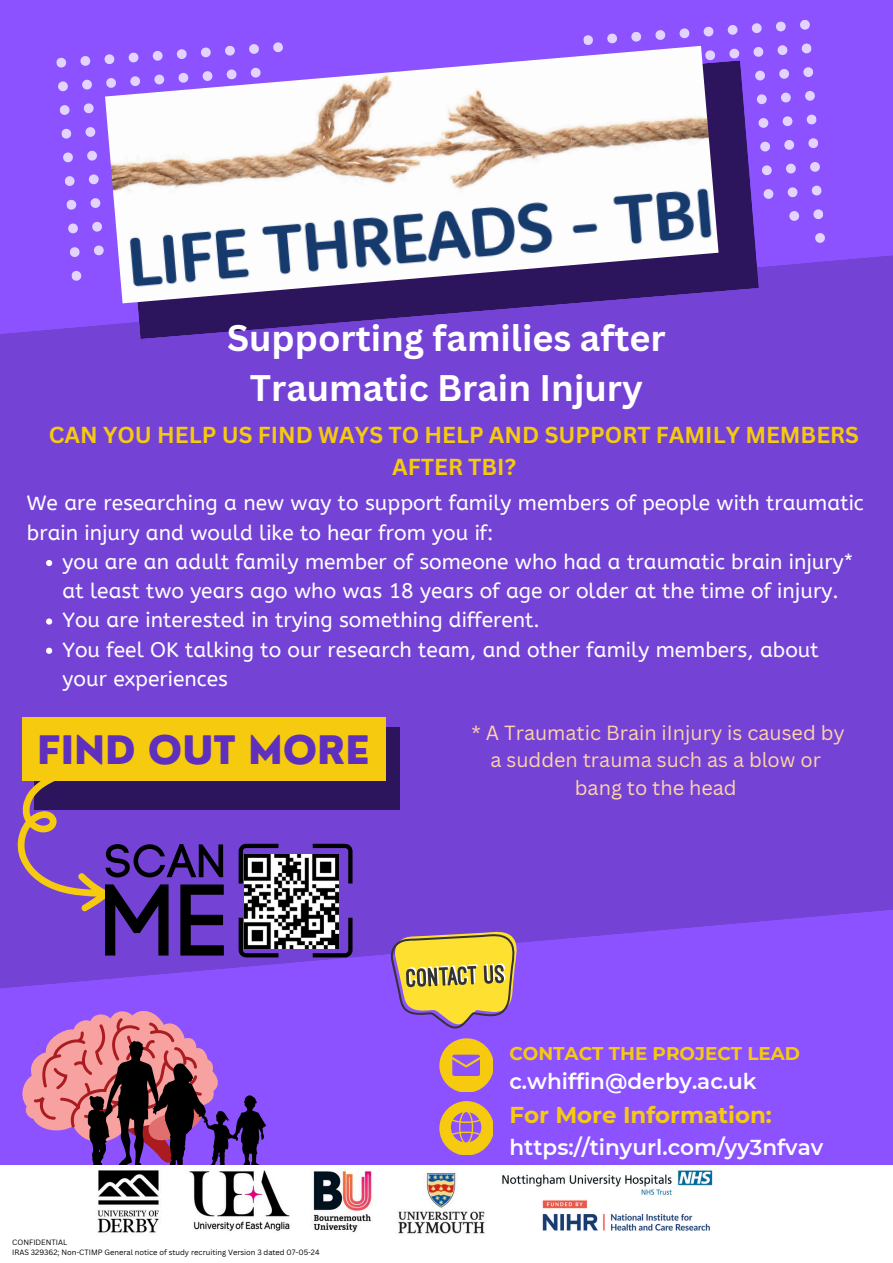
<style>
.page{position:relative;width:893px;height:1263px;background:#8c52ff}
.page>*{position:absolute;margin:0;border:0;box-sizing:border-box;transform-origin:0 0}
.t1{font:800 38.25px "Nourd";color:#5f30bd}
.t2{font:700 36px/50.1px "Canva Sans";color:#fff;text-align:center}
.t3{font:700 22.88px "Montserrat";color:#f6ca0f}
.t4{font:700 22.5px/31.5px "Canva Sans";color:#f6ca0f;text-align:center}
.t5{font:600 21.6px "Montserrat";color:#fff}
.t6{font:20.92px/29.2px "A Bee Zee";color:#fff}
.t7{font:19.88px/27.6px "Canva Sans";color:#ffd4a7;text-align:center}
.t8{font:700 18.38px "Montserrat";color:#f6ca0f}
.t9{font:7.5px "Canva Sans";color:#000}
</style>
<div class="page">
<div style="left:0;top:255px;width:893px;height:724px;background:#7443d6"></div>
<svg style="left:71px;top:271px;width:11px;height:10px"></svg>
<svg style="left:69px;top:247px;width:11px;height:10px"></svg>
<svg style="left:94px;top:245px;width:10px;height:11px"></svg>
<svg style="left:68px;top:223px;width:10px;height:11px"></svg>
<svg style="left:92px;top:221px;width:10px;height:11px"></svg>
<svg style="left:66px;top:200px;width:11px;height:10px"></svg>
<svg style="left:90px;top:198px;width:11px;height:10px"></svg>
<svg style="left:65px;top:176px;width:10px;height:10px"></svg>
<svg style="left:89px;top:174px;width:10px;height:11px"></svg>
<svg style="left:63px;top:152px;width:10px;height:11px"></svg>
<svg style="left:87px;top:150px;width:10px;height:11px"></svg>
<svg style="left:61px;top:128px;width:11px;height:11px"></svg>
<svg style="left:85px;top:127px;width:11px;height:10px"></svg>
<svg style="left:60px;top:105px;width:10px;height:10px"></svg>
<svg style="left:83px;top:103px;width:11px;height:11px"></svg>
<svg style="left:58px;top:81px;width:10px;height:11px"></svg>
<svg style="left:82px;top:79px;width:10px;height:11px"></svg>
<svg style="left:56px;top:57px;width:10px;height:11px"></svg>
<svg style="left:80px;top:56px;width:11px;height:10px"></svg>
<svg style="left:250px;top:44px;width:8px;height:2px"></svg>
<svg style="left:273px;top:42px;width:10px;height:4px"></svg>
<svg style="left:815px;top:233px;width:10px;height:10px"></svg>
<svg style="left:813px;top:209px;width:10px;height:10px"></svg>
<svg style="left:789px;top:211px;width:10px;height:10px"></svg>
<svg style="left:811px;top:185px;width:11px;height:11px"></svg>
<svg style="left:787px;top:187px;width:11px;height:10px"></svg>
<svg style="left:763px;top:189px;width:10px;height:10px"></svg>
<svg style="left:810px;top:162px;width:10px;height:10px"></svg>
<svg style="left:786px;top:163px;width:10px;height:11px"></svg>
<svg style="left:762px;top:165px;width:10px;height:10px"></svg>
<svg style="left:808px;top:138px;width:10px;height:10px"></svg>
<svg style="left:784px;top:140px;width:10px;height:10px"></svg>
<svg style="left:760px;top:141px;width:10px;height:11px"></svg>
<svg style="left:806px;top:114px;width:11px;height:11px"></svg>
<svg style="left:782px;top:116px;width:10px;height:10px"></svg>
<svg style="left:759px;top:118px;width:9px;height:10px"></svg>
<svg style="left:805px;top:91px;width:10px;height:10px"></svg>
<svg style="left:781px;top:92px;width:10px;height:11px"></svg>
<svg style="left:759px;top:94px;width:8px;height:10px"></svg>
<svg style="left:803px;top:67px;width:10px;height:10px"></svg>
<svg style="left:779px;top:69px;width:10px;height:10px"></svg>
<svg style="left:759px;top:70px;width:6px;height:11px"></svg>
<svg style="left:801px;top:43px;width:11px;height:11px"></svg>
<svg style="left:777px;top:45px;width:10px;height:10px"></svg>
<svg style="left:753px;top:47px;width:10px;height:10px"></svg>
<svg style="left:729px;top:48px;width:10px;height:11px"></svg>
<svg style="left:800px;top:20px;width:10px;height:10px"></svg>
<svg style="left:776px;top:21px;width:10px;height:11px"></svg>
<svg style="left:751px;top:23px;width:11px;height:10px"></svg>
<svg style="left:727px;top:25px;width:11px;height:10px"></svg>
<svg style="left:703px;top:26px;width:11px;height:11px"></svg>
<svg style="left:679px;top:28px;width:10px;height:11px"></svg>
<svg style="left:655px;top:30px;width:10px;height:10px"></svg>
<svg style="left:631px;top:32px;width:10px;height:10px"></svg>
<svg style="left:607px;top:33px;width:10px;height:11px"></svg>
<svg style="left:583px;top:35px;width:10px;height:10px"></svg>
<svg style="left:122px;top:60px;width:637px;height:279px;fill:#7443d6"></svg>
<div style="left:34px;top:727px;width:366px;height:82px;background:#2d155d"></div>
<svg style="left:439px;top:1101px;width:53px;height:53px"></svg>
<svg style="left:439px;top:1039px;width:53px;height:52px"></svg>
<img style="left:105px;top:46px;width:613px;height:257px">
<svg style="left:0;top:979px;width:266px;height:186px"></svg>
<svg style="left:239px;top:844px;width:113px;height:113px"></svg>
<svg style="left:0;top:773px;width:224px;height:182px"></svg>
<svg style="left:390px;top:931px;width:128px;height:97px"></svg>
<svg style="left:46px;top:560px;width:6px;height:6px"></svg>
<svg style="left:46px;top:618px;width:6px;height:7px"></svg>
<svg style="left:46px;top:648px;width:6px;height:6px"></svg>
<div style="left:0;top:1165px;width:893px;height:97px;background:#fff"></div>
<img style="left:97px;top:1170px;width:616px;height:64px">
<div style="left:22px;top:718px;width:363px;height:63px;background:#f6ca0f"></div>
<p class="t2" style="left:227px;top:312px;width:440px">Supporting families after<br>Traumatic Brain Injury</p>
<p class="t4" style="left:49px;top:418px;width:811px">CAN YOU HELP US FIND WAYS TO HELP AND SUPPORT FAMILY MEMBERS<br>AFTER TBI?</p>
<p class="t6" style="left:27px;top:489px;width:838px">We are researching a new way to support family members of people with traumatic brain injury and would like to hear from you if:</p>
<h2 class="t6" style="left:63px;top:547px;width:792px">you are an adult family member of someone who had a traumatic brain injury* at least two years ago who was 18 years of age or older at the time of injury.</h2>
<h3 class="t6" style="left:63px;top:606px;width:479px">You are interested in trying something different.</h3>
<h5 class="t6" style="left:63px;top:635px;width:758px">You feel OK talking to our research team, and other family members, about your experiences</h5>
<p class="t1" style="left:37px;top:725px;width:334px">FIND OUT MORE</p>
<p class="t9" style="left:12px;top:1237px;width:57px">CONFIDENTIAL</p>
<p class="t9" style="left:12px;top:1247px;width:309px">IRAS 329362; Non-CTIMP General notice of study recruiting Version 3 dated 07-05-24</p>
<p class="t7" style="left:471px;top:718px;width:375px">* A Traumatic Brain iInjury is caused by a sudden trauma such as a blow or bang to the head</p>
<p class="t8" style="left:509px;top:1042px;width:292px">CONTACT THE PROJECT LEAD</p>
<p class="t5" style="left:509px;top:1068px;width:249px">c.whiffin@derby.ac.uk</p>
<h1 class="t3" style="left:509px;top:1101px;width:264px">For More Information:</h1>
<p class="t5" style="left:509px;top:1134px;width:315px">https://tinyurl.com/yy3nfvav</p>
</div>
